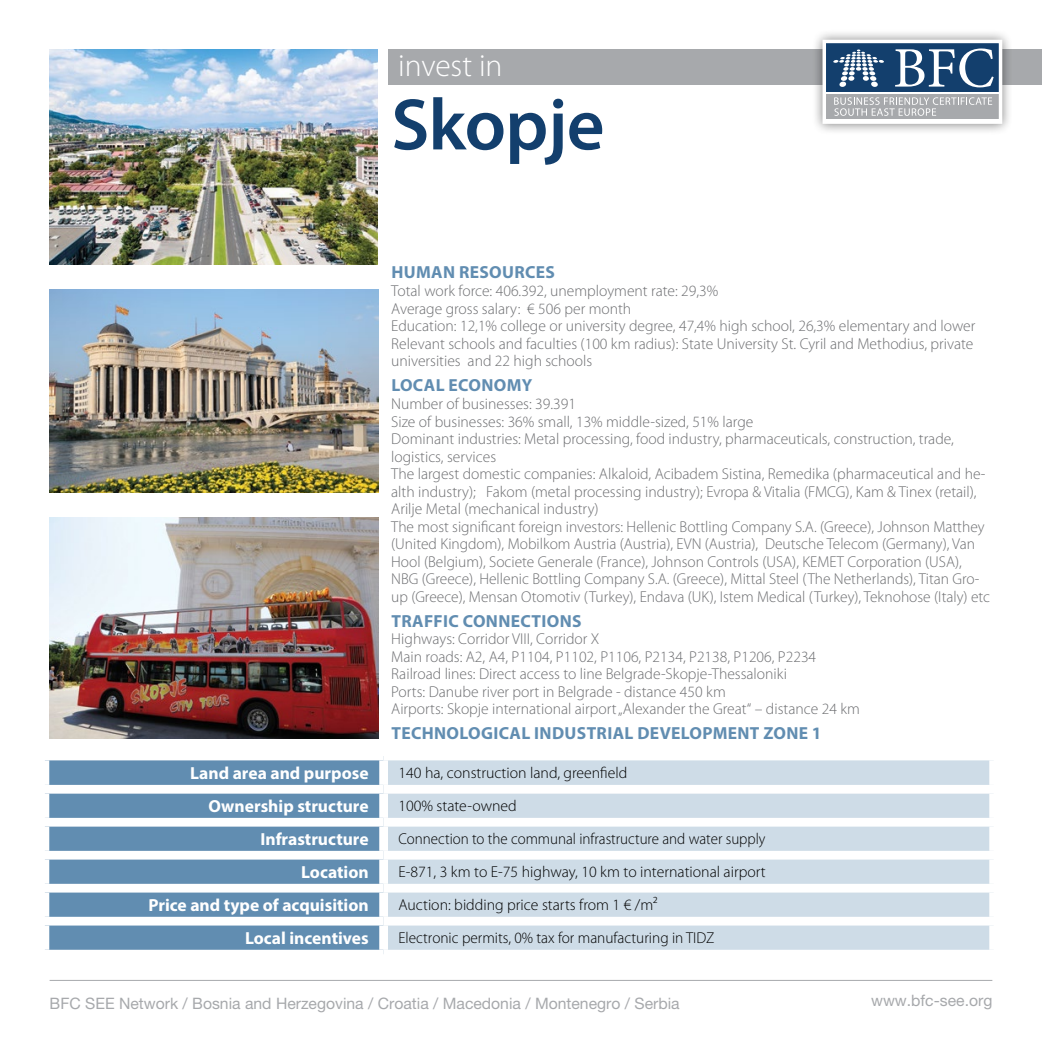
<style>
.page{position:relative;width:1042px;height:1042px;background:#fff}
.page>*{position:absolute;margin:0;border:0;box-sizing:border-box;transform-origin:0 0}
.t1{font:600 73.5px "Myriad Pro";letter-spacing:-.01em;color:#133f6d}
.t2{font:300 31.5px "Myriad Pro";color:#fff}
.Tabele_tekst{font:700 17.5px "Myriad Pro";color:#fff}
.Medjunaslov{font:700 17.5px "Myriad Pro";letter-spacing:.02em;color:#618db1}
.Nabrajanje{font:300 15.75px/17.5px "Myriad Pro";color:#6d6e71}
.Tabele_tekst-2{font:300 15.75px "Myriad Pro";color:#000}
.t3{font:15.75px "Helvetica Neue LT Pro";color:#a7a9ac}
.Tabele_tekst-3{font:300 15.75px "Myriad Pro";color:#000;scale:.95 1}
</style>
<div class="page">
<svg style="left:49px;top:760px;width:330px;height:190px;background:#6690b3"></svg>
<div style="left:388px;top:760px;width:601px;height:190px;background:#cedce7"></div>
<div style="left:41px;top:785px;width:343px;height:8px;background:#fff"></div>
<div style="left:384px;top:785px;width:614px;height:8px;background:#fff"></div>
<div style="left:41px;top:818px;width:343px;height:8px;background:#fff"></div>
<div style="left:384px;top:818px;width:614px;height:8px;background:#fff"></div>
<div style="left:41px;top:851px;width:343px;height:8px;background:#fff"></div>
<div style="left:384px;top:851px;width:614px;height:8px;background:#fff"></div>
<div style="left:41px;top:884px;width:343px;height:8px;background:#fff"></div>
<div style="left:384px;top:884px;width:614px;height:8px;background:#fff"></div>
<div style="left:41px;top:917px;width:343px;height:8px;background:#fff"></div>
<div style="left:384px;top:917px;width:614px;height:8px;background:#fff"></div>
<div style="left:388px;top:50px;width:654px;height:35px;background:#a7a9ac"></div>
<hr style="left:50px;top:980px;width:942px;height:1px;background:#a7a9ac">
<div style="left:811px;top:28px;width:202px;height:107px;background:#000;opacity:.5"></div>
<svg style="left:821px;top:38px;width:183px;height:88px;background:#8296aa"></svg>
<img style="left:50px;top:289px;width:328px;height:204px">
<img style="left:50px;top:517px;width:328px;height:221px">
<img style="left:50px;top:50px;width:327px;height:214px">
<p class="t2" style="left:398px;top:49px;width:106px">invest in</p>
<p class="t1" style="left:391px;top:78px;width:215px">Skopje</p>
<p class="Medjunaslov" style="left:391px;top:261px;width:165px">HUMAN RESOURCES</p>
<p class="Nabrajanje" style="left:391px;top:282px;width:329px">Total work force: 406.392, unemployment rate: 29,3%</p>
<p class="Nabrajanje" style="left:391px;top:300px;width:241px">Average gross salary: € 506 per month</p>
<p class="Nabrajanje" style="left:391px;top:317px;width:586px">Education: 12,1% college or university degree, 47,4% high school, 26,3% elementary and lower</p>
<p class="Nabrajanje" style="left:391px;top:335px;width:584px">Relevant schools and faculties (100 km radius): State University St. Cyril and Methodius, private universities and 22 high schools</p>
<p class="Medjunaslov" style="left:391px;top:374px;width:142px">LOCAL ECONOMY</p>
<p class="Nabrajanje" style="left:391px;top:396px;width:186px">Number of businesses: 39.391</p>
<p class="Nabrajanje" style="left:391px;top:413px;width:364px">Size of businesses: 36% small, 13% middle-sized, 51% large</p>
<p class="Nabrajanje" style="left:391px;top:431px;width:564px">Dominant industries: Metal processing, food industry, pharmaceuticals, construction, trade, logistics, services</p>
<p class="Nabrajanje" style="left:391px;top:466px;width:596px">The largest domestic companies: Alkaloid, Acibadem Sistina, Remedika (pharmaceutical and he&shy;alth industry); Fakom (metal processing industry); Evropa &amp; Vitalia (FMCG), Kam &amp; Tinex (retail),<br>Arilje Metal (mechanical industry)</p>
<p class="Nabrajanje" style="left:391px;top:518px;width:600px">The most significant foreign investors: Hellenic Bottling Company S.A. (Greece), Johnson Matthey (United Kingdom), Mobilkom Austria (Austria), EVN (Austria), Deutsche Telecom (Germany), Van Hool (Belgium), Societe Generale (France), Johnson Controls (USA), KEMET Corporation (USA), NBG (Greece), Hellenic Bottling Company S.A. (Greece), Mittal Steel (The Netherlands), Titan Gro&shy;up (Greece), Mensan Otomotiv (Turkey), Endava (UK), Istem Medical (Turkey), Teknohose (Italy) etc</p>
<p class="Medjunaslov" style="left:391px;top:609px;width:192px">TRAFFIC CONNECTIONS</p>
<p class="Nabrajanje" style="left:391px;top:630px;width:210px">Highways: Corridor VIII, Corridor X</p>
<p class="Nabrajanje" style="left:391px;top:648px;width:426px">Main roads: А2, А4, Р1104, Р1102, Р1106, Р2134, Р2138, Р1206, Р2234</p>
<p class="Nabrajanje" style="left:391px;top:665px;width:397px">Railroad lines: Direct access to line Belgrade-Skopje-Thessaloniki</p>
<p class="Nabrajanje" style="left:391px;top:683px;width:336px">Ports: Danube river port in Belgrade - distance 450 km</p>
<p class="Nabrajanje" style="left:391px;top:700px;width:470px">Airports: Skopje international airport „Alexander the Great“ – distance 24 km</p>
<p class="Medjunaslov" style="left:391px;top:722px;width:432px">TECHNOLOGICAL INDUSTRIAL DEVELOPMENT ZONE 1</p>
<p class="Tabele_tekst" style="left:190px;top:762px;width:180px">Land area and purpose</p>
<p class="Tabele_tekst-2" style="left:398px;top:764px;width:230px">140 ha, construction land, greenfield</p>
<p class="Tabele_tekst" style="left:208px;top:795px;width:162px">Ownership structure</p>
<p class="Tabele_tekst-2" style="left:398px;top:797px;width:120px">100% state-owned</p>
<p class="Tabele_tekst" style="left:260px;top:828px;width:110px">Infrastructure</p>
<p class="Tabele_tekst-3" style="left:398px;top:830px;width:388px">Connection to the communal infrastructure and water supply</p>
<p class="Tabele_tekst" style="left:301px;top:861px;width:69px">Location</p>
<p class="Tabele_tekst-2" style="left:398px;top:863px;width:369px">E-871, 3 km to E-75 highway, 10 km to international airport</p>
<p class="Tabele_tekst" style="left:148px;top:894px;width:222px">Price and type of acquisition</p>
<p class="Tabele_tekst-2" style="left:398px;top:896px;width:261px">Auction: bidding price starts from 1 € /m²</p>
<p class="Tabele_tekst" style="left:245px;top:927px;width:125px">Local incentives</p>
<p class="Tabele_tekst-2" style="left:398px;top:929px;width:317px">Electronic permits, 0% tax for manufacturing in TIDZ</p>
<p class="t3" style="left:50px;top:993px;width:631px">BFC SEE Network / Bosnia and Herzegovina / Croatia / Macedonia / Montenegro / Serbia</p>
<p class="t3" style="left:871px;top:990px;width:123px">www.bfc-see.org</p>
</div>
